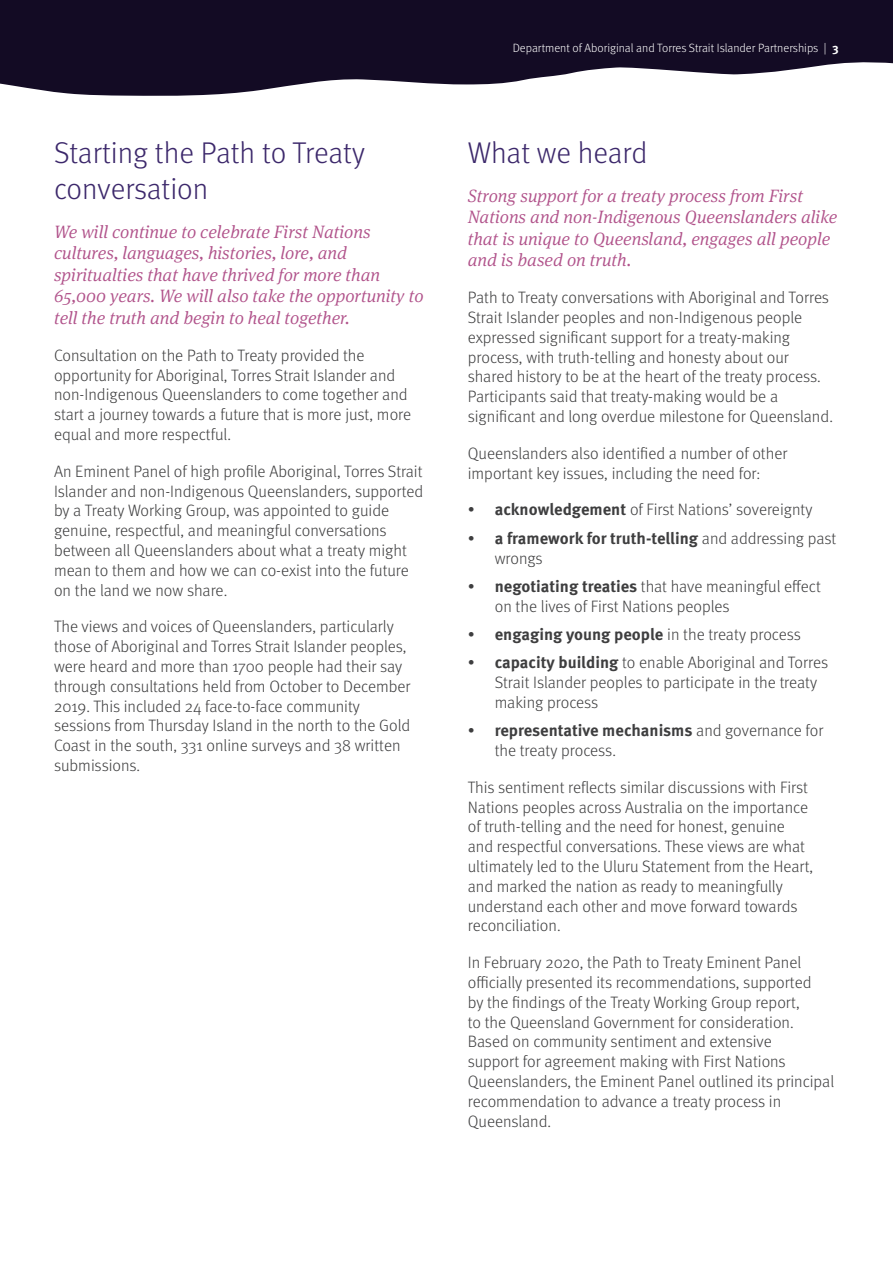
<style>
.page{position:relative;width:893px;height:1263px;background:#fff}
.page>*{position:absolute;margin:0;border:0;box-sizing:border-box;transform-origin:0 0}
.t1{font:300 30px/36px "Meta OT";color:#3c286b}
.Quote_2{font:italic 300 18px/21.6px "Meta Serif OT";color:#b1538b}
.Body{font:300 16.5px/19.8px "Meta OT";color:#3e3e3f}
.t2{font:700 16.5px/19.8px "Meta OT";color:#3e3e3f}
.t3{font:300 12px "Meta OT";color:#fff}
.s1{font-weight:700}
.s2{font-weight:300}
</style>
<div class="page">
<svg style="left:0;top:0;width:893px;height:96px;fill:#130b24"></svg>
<h1 class="t1" style="left:54px;top:135px;width:312px">Starting the Path to Treaty conversation</h1>
<p class="Quote_2" style="left:54px;top:221px;width:371px">We will continue to celebrate First Nations cultures, languages, histories, lore, and spiritualties that have thrived for more than 65,000 years. We will also take the opportunity to tell the truth and begin to heal together.</p>
<p class="Body" style="left:54px;top:345px;width:359px">Consultation on the Path to Treaty provided the opportunity for Aboriginal, Torres Strait Islander and non-Indigenous Queenslanders to come together and start a journey towards a future that is more just, more equal and more respectful.</p>
<p class="Body" style="left:54px;top:461px;width:371px">An Eminent Panel of high profile Aboriginal, Torres Strait Islander and non-Indigenous Queenslanders, supported by a Treaty Working Group, was appointed to guide genuine, respectful, and meaningful conversations between all Queenslanders about what a treaty might mean to them and how we can co-exist into the future on the land we now share.</p>
<p class="Body" style="left:54px;top:617px;width:358px">The views and voices of Queenslanders, particularly those of Aboriginal and Torres Strait Islander peoples, were heard and more than 1700 people had their say through consultations held from October to December 2019. This included 24 face-to-face community sessions from Thursday Island in the north to the Gold Coast in the south, 331 online surveys and 38 written submissions.</p>
<p class="t3" style="left:513px;top:41px;width:327px">Department of Aboriginal and Torres Strait Islander Partnerships | <span class="s1">3</span></p>
<h1 class="t1" style="left:468px;top:135px;width:181px">What we heard</h1>
<p class="Quote_2" style="left:468px;top:185px;width:371px">Strong support for a treaty process from First Nations and non-Indigenous Queenslanders alike that is unique to Queensland, engages all people and is based on truth.</p>
<p class="Body" style="left:468px;top:288px;width:367px">Path to Treaty conversations with Aboriginal and Torres Strait Islander peoples and non-Indigenous people expressed significant support for a treaty-making process, with truth-telling and honesty about our shared history to be at the heart of the treaty process.<br>Participants said that treaty-making would be a significant and long overdue milestone for Queensland.</p>
<p class="Body" style="left:468px;top:443px;width:321px">Queenslanders also identified a number of other important key issues, including the need for:</p>
<p class="Body" style="left:468px;top:500px;width:346px">• <span class="s1">acknowledgement</span> of First Nations’ sovereignty</p>
<p class="t2" style="left:495px;top:528px;width:343px;text-indent:-27px"><span class="s2">•</span> a framework for truth-telling <span class="s2">and addressing past wrongs</span></p>
<p class="Body" style="left:495px;top:576px;width:328px;text-indent:-27px">• <span class="s1">negotiating treaties</span> that have meaningful effect on the lives of First Nations peoples</p>
<p class="Body" style="left:468px;top:625px;width:335px">• <span class="s1">engaging young people</span> in the treaty process</p>
<p class="Body" style="left:495px;top:653px;width:335px;text-indent:-27px">• <span class="s1">capacity building</span> to enable Aboriginal and Torres<br>Strait Islander peoples to participate in the treaty making process</p>
<p class="Body" style="left:495px;top:721px;width:330px;text-indent:-27px">• <span class="s1">representative mechanisms</span> and governance for the treaty process.</p>
<p class="Body" style="left:468px;top:777px;width:347px">This sentiment reflects similar discussions with First Nations peoples across Australia on the importance of truth-telling and the need for honest, genuine and respectful conversations. These views are what ultimately led to the Uluru Statement from the Heart, and marked the nation as ready to meaningfully understand each other and move forward towards reconciliation.</p>
<p class="Body" style="left:468px;top:953px;width:368px">In February 2020, the Path to Treaty Eminent Panel officially presented its recommendations, supported<br>by the findings of the Treaty Working Group report,<br>to the Queensland Government for consideration.<br>Based on community sentiment and extensive<br>support for agreement making with First Nations Queenslanders, the Eminent Panel outlined its principal recommendation to advance a treaty process in Queensland.</p>
</div>
